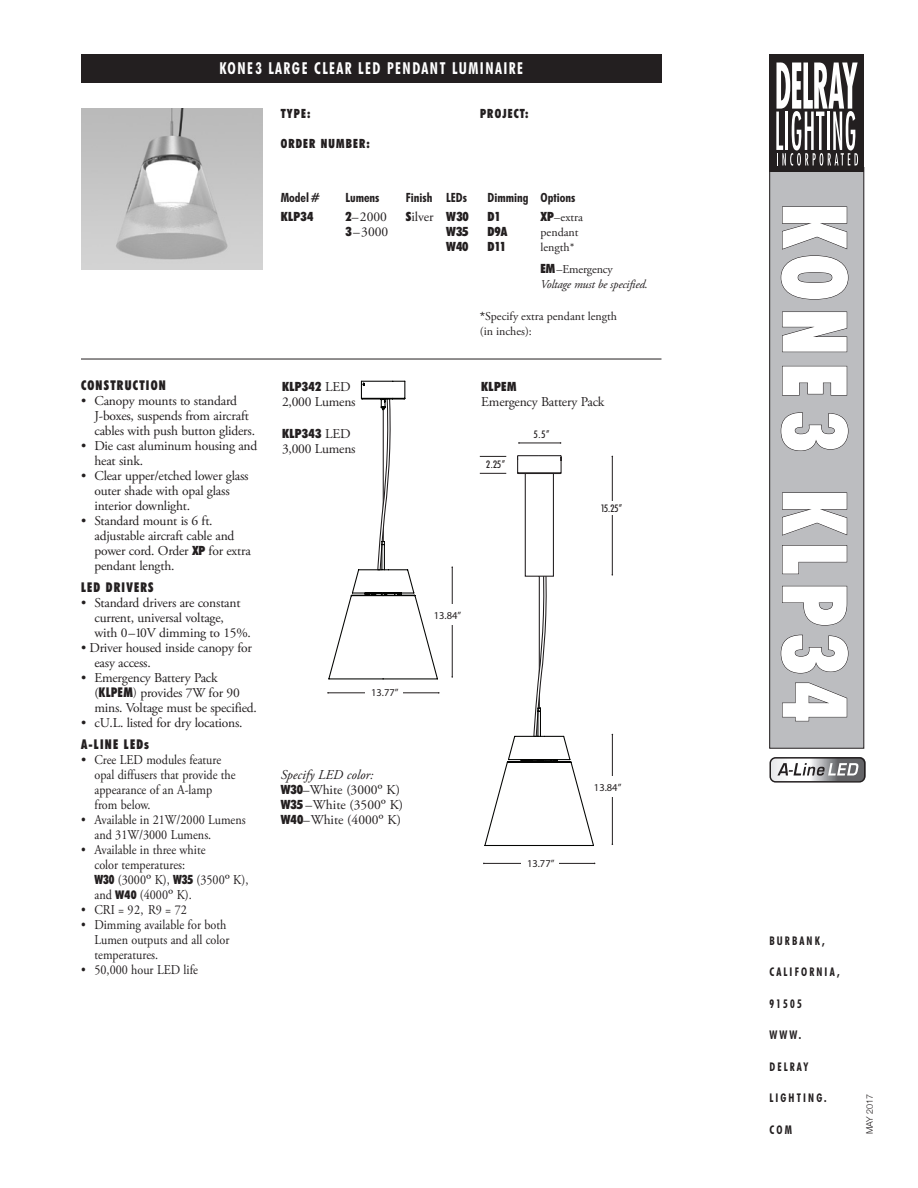
<style>
.page{position:relative;width:918px;height:1188px;background:#fff}
.page>*{position:absolute;margin:0;border:0;box-sizing:border-box;transform-origin:0 0}
.t1{font:900 condensed 90px "Futura BT";letter-spacing:.1em;color:#fff;scale:.9 1}
.t2{font:700 condensed 16.5px "Futura BT";letter-spacing:.1em;color:#fff;scale:.9 1}
.t3{font:13.5px/15px "Adobe Garamond Pro";letter-spacing:-.015em;color:#231f20}
.t4{font:13.5px/15px "Adobe Garamond Pro";letter-spacing:-.015em;color:#231f20;scale:.9 1}
.t5{font:900 condensed 13.5px "Futura BT";letter-spacing:.1em;color:#231f20;scale:.9 1}
.t6{font:italic 13.5px "Adobe Garamond Pro";color:#231f20}
.t7{font:900 condensed 12.75px "Futura BT";letter-spacing:.025em;color:#231f20}
.t8{font:700 condensed 12.75px "Futura BT";color:#231f20}
.t9{font:900 condensed 12.75px "Futura BT";letter-spacing:.1em;color:#231f20;scale:.9 1}
.t10{font:900 condensed 12.75px "Futura BT";letter-spacing:.025em;color:#231f20;scale:.9 1}
.t11{font:12px/15px "Adobe Garamond Pro";color:#231f20}
.t12{font:700 condensed 12px "Futura BT";letter-spacing:.2em;color:#231f20;scale:.9 1}
.t13{font:italic 12px/15px "Adobe Garamond Pro";letter-spacing:-.015em;color:#231f20}
.t14{font:10.5px "Myriad Pro";color:#231f20}
.t15{font:500 condensed 10.5px "Futura BT";color:#231f20}
.t16{font:300 9px "Helvetica Neue";color:#231f20}
.s1{font-family:"Futura BT";font-weight:900;font-stretch:condensed;font-size:12.75px}
.s2{font-family:"Futura BT";font-weight:900;font-style:normal;font-stretch:condensed;font-size:12.75px}
.s3{font-style:normal}
.s4{font-family:"Futura";font-weight:800;font-stretch:condensed;font-size:12.75px}
.s5{font-size:12.75px}
.s6{font-family:"Futura BT";font-weight:900;font-stretch:condensed;font-size:12px}
.s7{font-family:"Adobe Garamond Pro";font-weight:400;font-stretch:normal;font-size:13.5px}
</style>
<div class="page">
<hr style="left:452px;top:567px;width:1px;height:110px;background:#231f20">
<hr style="left:81px;top:359px;width:581px;height:1px;background:#231f20">
<div style="left:770px;top:167px;width:94px;height:581px;background:#bcbdc0"></div>
<svg style="left:781px;top:206px;width:68px;height:94px"></svg>
<svg style="left:782px;top:311px;width:65px;height:41px"></svg>
<svg style="left:782px;top:366px;width:65px;height:30px"></svg>
<svg style="left:781px;top:412px;width:68px;height:39px"></svg>
<svg style="left:782px;top:492px;width:65px;height:44px"></svg>
<svg style="left:782px;top:545px;width:65px;height:29px"></svg>
<svg style="left:782px;top:586px;width:65px;height:40px"></svg>
<svg style="left:781px;top:634px;width:68px;height:40px"></svg>
<svg style="left:782px;top:682px;width:65px;height:40px"></svg>
<div style="left:770px;top:167px;width:94px;height:581px;border:1px solid #231f20"></div>
<div style="left:770px;top:54px;width:94px;height:118px;background:#231f20"></div>
<svg style="left:776px;top:62px;width:82px;height:104px"></svg>
<div style="left:81px;top:54px;width:581px;height:29px;background:#231f20"></div>
<img style="left:81px;top:108px;width:182px;height:162px">
<svg style="left:328px;top:381px;width:110px;height:298px"></svg>
<hr style="left:328px;top:693px;width:111px;height:1px;background:#231f20">
<div style="left:366px;top:682px;width:37px;height:21px;background:#fff"></div>
<div style="left:430px;top:605px;width:34px;height:20px;background:#fff"></div>
<div style="left:770px;top:757px;width:96px;height:26px;border:2px solid #231f20;border-radius:5px"></div>
<svg style="left:771px;top:757px;width:95px;height:24px"></svg>
<hr style="left:612px;top:735px;width:1px;height:109px;background:#231f20">
<svg style="left:484px;top:564px;width:110px;height:282px"></svg>
<svg style="left:517px;top:455px;width:45px;height:20px"></svg>
<div style="left:525px;top:473px;width:29px;height:104px;background:#fff;border:1px solid #231f20"></div>
<hr style="left:484px;top:863px;width:111px;height:1px;background:#231f20">
<div style="left:521px;top:853px;width:38px;height:20px;background:#fff"></div>
<div style="left:591px;top:777px;width:33px;height:20px;background:#fff"></div>
<hr style="left:612px;top:456px;width:1px;height:119px;background:#231f20">
<div style="left:601px;top:501px;width:23px;height:14px;background:#fff"></div>
<hr style="left:519px;top:443px;width:42px;height:1px;background:#231f20">
<svg style="left:480px;top:456px;width:26px;height:1px"></svg>
<svg style="left:480px;top:473px;width:26px;height:1px"></svg>
<p class="t2" style="left:219px;top:58px;width:339px">KONE3 LARGE CLEAR LED PENDANT LUMINAIRE</p>
<p class="t10" style="left:281px;top:106px;width:35px">TYPE:</p>
<p class="t9" style="left:281px;top:136px;width:101px">ORDER NUMBER:</p>
<p class="t9" style="left:480px;top:106px;width:55px">PROJECT:</p>
<p class="t8" style="left:281px;top:190px;width:41px">Model#</p>
<p class="t8" style="left:346px;top:190px;width:35px">Lumens</p>
<p class="t8" style="left:406px;top:190px;width:28px">Finish</p>
<p class="t8" style="left:446px;top:190px;width:22px">LEDs</p>
<p class="t8" style="left:488px;top:190px;width:43px">Dimming</p>
<p class="t8" style="left:541px;top:190px;width:36px">Options</p>
<p class="t7" style="left:281px;top:209px;width:34px">KLP34</p>
<p class="t3" style="left:346px;top:210px;width:43px"><span class="s1">2</span>–2000</p>
<p class="t3" style="left:346px;top:225px;width:44px"><span class="s1">3</span>–3000</p>
<p class="t3" style="left:406px;top:210px;width:29px"><span class="s1">S</span>ilver</p>
<p class="t7" style="left:446px;top:209px;width:24px">W30</p>
<p class="t7" style="left:446px;top:224px;width:24px">W35</p>
<p class="t7" style="left:446px;top:239px;width:24px">W40</p>
<p class="t7" style="left:488px;top:209px;width:15px">D1</p>
<p class="t7" style="left:488px;top:224px;width:21px">D9A</p>
<p class="t7" style="left:488px;top:239px;width:20px">D11</p>
<p class="t11" style="left:541px;top:210px;width:44px"><span class="s1">XP</span>–extra pendant length*</p>
<p class="t13" style="left:541px;top:262px;width:109px"><span class="s2">EM</span><span class="s3">–Emergency<br></span>Voltage must be specified.</p>
<p class="t5" style="left:81px;top:377px;width:96px">CONSTRUCTION</p>
<p class="t3" style="left:94px;top:394px;width:162px;text-indent:-14px">• Canopy mounts to standard<br>J-boxes, suspends from aircraft cables with push button gliders.</p>
<p class="t3" style="left:94px;top:439px;width:164px;text-indent:-14px">• Die cast aluminum housing and heat sink.</p>
<p class="t3" style="left:94px;top:469px;width:156px;text-indent:-14px">• Clear upper/etched lower glass outer shade with opal glass interior downlight.</p>
<p class="t3" style="left:94px;top:514px;width:158px;text-indent:-14px">• Standard mount is 6 ft. adjustable aircraft cable and power cord. Order <span class="s1">XP</span> for extra pendant length.</p>
<p class="t5" style="left:81px;top:579px;width:82px">LED DRIVERS</p>
<p class="t3" style="left:94px;top:596px;width:158px;text-indent:-14px">• Standard drivers are constant current, universal voltage,<br>with 0–10V dimming to 15%.</p>
<p class="t3" style="left:94px;top:641px;width:159px;text-indent:-14px">• Driver housed inside canopy for easy access.</p>
<p class="t3" style="left:94px;top:671px;width:164px;text-indent:-14px">• Emergency Battery Pack (<span class="s4">KLPEM</span><span class="s5">)</span> provides 7W for 90 mins. Voltage must be specified.</p>
<p class="t3" style="left:81px;top:716px;width:163px">• cU.L. listed for dry locations.</p>
<p class="t5" style="left:81px;top:736px;width:77px">A-LINE LEDs</p>
<p class="t3" style="left:94px;top:753px;width:143px;text-indent:-14px">• Cree LED modules feature opal diffusers that provide the appearance of an A-lamp from below.</p>
<p class="t4" style="left:94px;top:813px;width:170px;text-indent:-14px">• Available in 21W/2000 Lumens and 31W/3000 Lumens.</p>
<p class="t4" style="left:94px;top:843px;width:173px;text-indent:-14px">• Available in three white<br>color temperatures:<br><span class="s1">W30</span> (3000º K), <span class="s1">W35</span> (3500º K), and <span class="s6">W40</span> (4000º K).</p>
<p class="t4" style="left:81px;top:903px;width:119px">• CRI = 92, R9 = 72</p>
<p class="t4" style="left:94px;top:918px;width:151px;text-indent:-14px">• Dimming available for both<br>Lumen outputs and all color temperatures.</p>
<p class="t4" style="left:81px;top:963px;width:132px">• 50,000 hour LED life</p>
<p class="t7" style="left:282px;top:379px;width:70px">KLP342 <span class="s7">LED</span></p>
<p class="t3" style="left:282px;top:395px;width:75px">2,000 Lumens</p>
<p class="t7" style="left:282px;top:425px;width:70px">KLP343 <span class="s7">LED</span></p>
<p class="t3" style="left:282px;top:441px;width:75px">3,000 Lumens</p>
<p class="t14" style="left:371px;top:686px;width:29px">13.77”</p>
<p class="t6" style="left:281px;top:766px;width:94px">Specify LED color:</p>
<p class="t3" style="left:281px;top:782px;width:121px"><span class="s1">W30</span>–White (3000º K)</p>
<p class="t3" style="left:281px;top:797px;width:124px"><span class="s1">W35</span> –White (3500º K)</p>
<p class="t3" style="left:281px;top:812px;width:122px"><span class="s1">W40</span>–White (4000º K)</p>
<p class="t11" style="left:480px;top:310px;width:139px;text-indent:5px">Specify extra pendant length (in inches):</p>
<p class="t7" style="left:481px;top:379px;width:37px">KLPEM</p>
<p class="t3" style="left:481px;top:394px;width:125px">Emergency Battery Pack</p>
<p class="t15" style="left:486px;top:458px;width:21px">2.25”</p>
<p class="t15" style="left:534px;top:428px;width:17px">5.5”</p>
<p class="t15" style="left:601px;top:502px;width:23px">15.25”</p>
<p class="t14" style="left:434px;top:609px;width:29px">13.84”</p>
<p class="t14" style="left:527px;top:857px;width:29px">13.77”</p>
<p class="t14" style="left:594px;top:781px;width:29px">13.84”</p>
<p class="t1" style="left:869px;top:204px;width:577px;rotate:90deg">KONE3 KLP34</p>
<p class="t12" style="left:769px;top:933px;width:63px">BURBANK,</p>
<p class="t12" style="left:769px;top:964px;width:80px">CALIFORNIA,</p>
<p class="t12" style="left:769px;top:996px;width:38px">91505</p>
<p class="t12" style="left:769px;top:1027px;width:37px">WWW.</p>
<p class="t12" style="left:769px;top:1059px;width:45px">DELRAY</p>
<p class="t12" style="left:769px;top:1090px;width:65px">LIGHTING.</p>
<p class="t12" style="left:769px;top:1122px;width:27px">COM</p>
<p class="t16" style="left:862px;top:1134px;width:42px;rotate:-90deg">MAY 2017</p>
</div>
